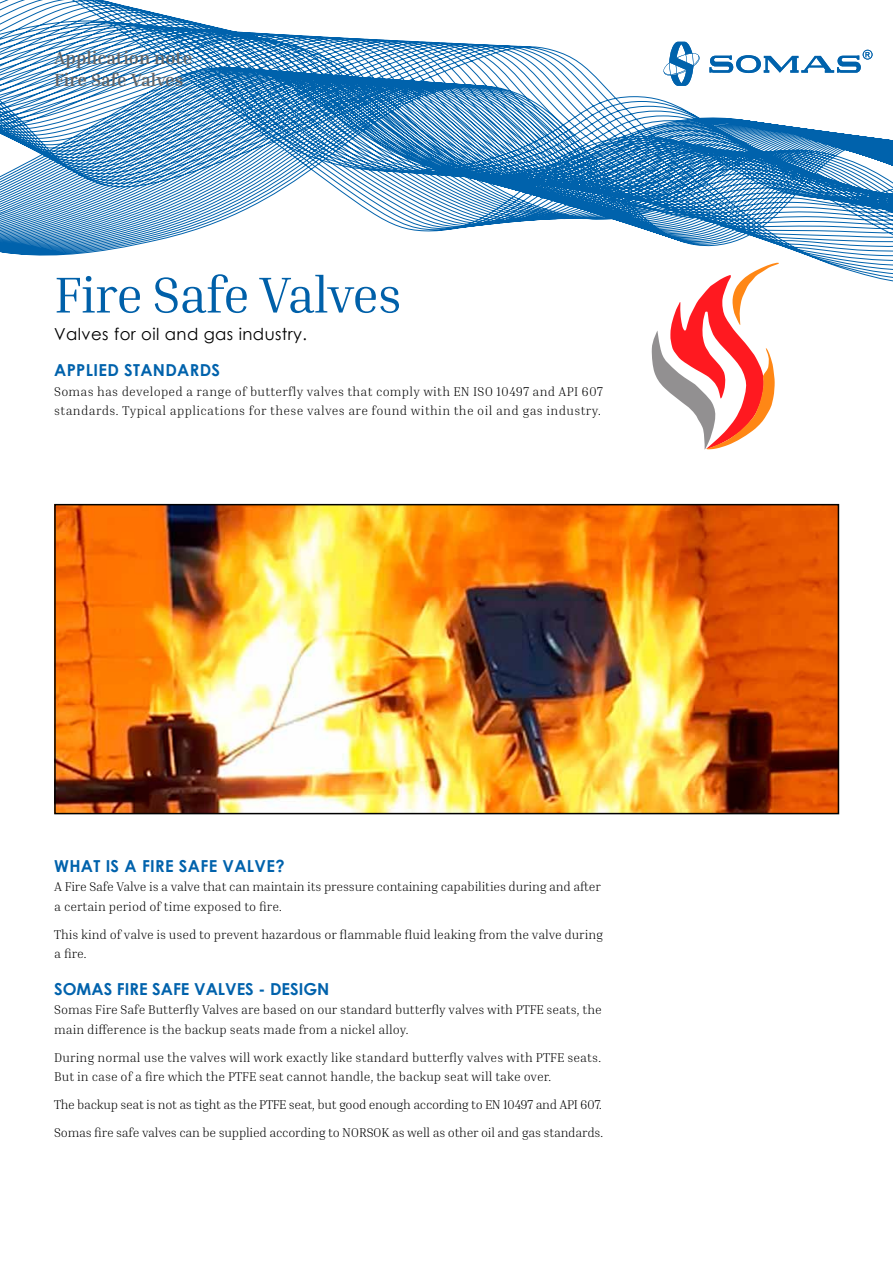
<style>
.page{position:relative;width:893px;height:1263px;background:#fff}
.page>*{position:absolute;margin:0;border:0;box-sizing:border-box;transform-origin:0 0}
.t1{font:51px "Inria Serif";letter-spacing:-.02em;color:#0060a9}
.t2{font:700 18px/21.6px "Inria Serif";color:#646567}
.t3{font:700 16.5px "Century Gothic";letter-spacing:.02em;color:#0062ac}
.t4{font:16.5px "Century Gothic";letter-spacing:.025em;color:#000}
.t5{font:700 16.5px "Century Gothic";color:#0062ac}
.t6{font:300 12.75px/19.5px "Inria Serif";letter-spacing:-.005em;color:#000}
.t7{font:300 12.75px/28px "Inria Serif";letter-spacing:-.025em;color:#000}
.t8{font:300 12.75px/19.5px "Inria Serif";letter-spacing:.025em;color:#000}
</style>
<div class="page">
<img style="left:57px;top:507px;width:779px;height:304px">
<div style="left:54px;top:504px;width:785px;height:310px;border:2px solid #000"></div>
<svg style="left:651px;top:331px;width:124px;height:119px"></svg>
<svg style="left:0;top:0;width:893px;height:331px"></svg>
<svg style="left:708px;top:50px;width:164px;height:23px"></svg>
<svg style="left:663px;top:42px;width:36px;height:44px"></svg>
<h2 class="t2" style="left:54px;top:47px;width:140px">Application note<br>Fire Safe Valves</h2>
<h1 class="t1" style="left:54px;top:263px;width:349px">Fire Safe Valves</h1>
<p class="t4" style="left:54px;top:322px;width:254px">Valves for oil and gas industry.</p>
<p class="t3" style="left:54px;top:358px;width:167px">APPLIED STANDARDS</p>
<p class="t8" style="left:54px;top:381px;width:550px">Somas has developed a range of butterfly valves that comply with EN ISO 10497 and API 607 standards. Typical applications for these valves are found within the oil and gas industry.</p>
<p class="t3" style="left:54px;top:853px;width:232px">WHAT IS A FIRE SAFE VALVE?</p>
<p class="t6" style="left:54px;top:877px;width:548px">A Fire Safe Valve is a valve that can maintain its pressure containing capabilities during and after a certain period of time exposed to fire.</p>
<p class="t6" style="left:54px;top:924px;width:550px">This kind of valve is used to prevent hazardous or flammable fluid leaking from the valve during a fire.</p>
<p class="t5" style="left:54px;top:976px;width:277px">SOMAS FIRE SAFE VALVES - DESIGN</p>
<p class="t6" style="left:54px;top:1000px;width:549px">Somas Fire Safe Butterfly Valves are based on our standard butterfly valves with PTFE seats, the main difference is the backup seats made from a nickel alloy.</p>
<p class="t6" style="left:54px;top:1047px;width:549px">During normal use the valves will work exactly like standard butterfly valves with PTFE seats.<br>But in case of a fire which the PTFE seat cannot handle, the backup seat will take over.</p>
<p class="t7" style="left:54px;top:1090px;width:551px">The backup seat is not as tight as the PTFE seat, but good enough according to EN 10497 and API 607.<br>Somas fire safe valves can be supplied according to NORSOK as well as other oil and gas standards.</p>
</div>
